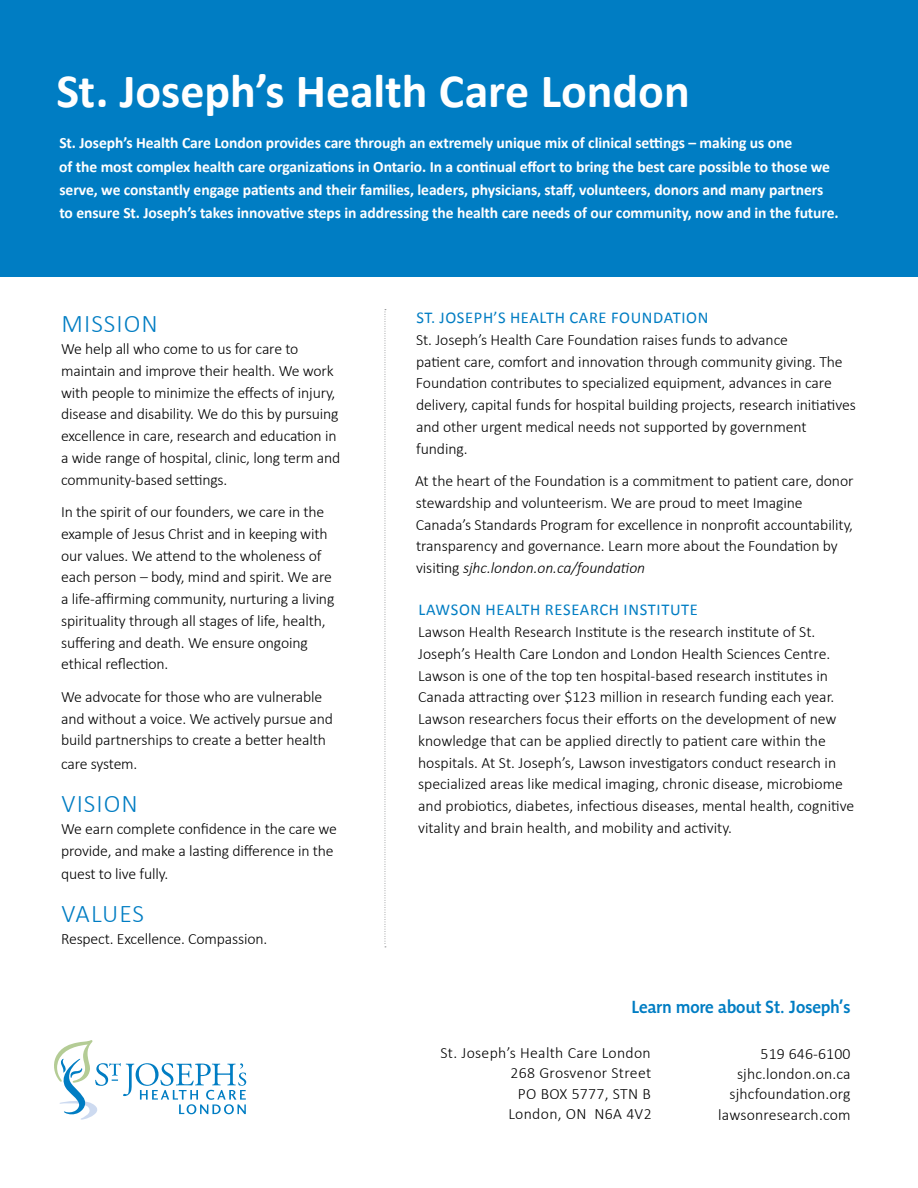
<style>
.page{position:relative;width:918px;height:1188px;background:#fff}
.page>*{position:absolute;margin:0;border:0;box-sizing:border-box;transform-origin:0 0}
.t1{font:700 48px "Calibri";color:#fff}
.t2{font:300 25.5px "Calibri";letter-spacing:.04em;color:#007dc3}
.t3{font:500 18px "Sensibility";letter-spacing:.005em;color:#007dc3}
.t4{font:16.5px "Calibri";letter-spacing:.04em;color:#007dc3}
.t5{font:300 15.75px/21.8px "Calibri";letter-spacing:-.005em;color:#000}
.t6{font:700 15.75px/23.2px "Calibri";letter-spacing:-.005em;color:#fff}
.t7{font:300 15.75px/20.2px "Calibri";letter-spacing:.02em;color:#000;text-align:right}
.s1{font-style:italic}
</style>
<div class="page">
<div style="left:0;top:0;width:918px;height:276px;background:#007dc3"></div>
<svg style="left:385px;top:309px;width:1px;height:638px"></svg>
<svg style="left:54px;top:1040px;width:192px;height:80px"></svg>
<h2 class="t1" style="left:56px;top:58px;width:635px">St. Joseph’s Health Care London</h2>
<p class="t6" style="left:59px;top:131px;width:781px">St. Joseph’s Health Care London provides care through an extremely unique mix of clinical settings – making us one<br>of the most complex health care organizations in Ontario. In a continual effort to bring the best care possible to those we serve, we constantly engage patients and their families, leaders, physicians, staff, volunteers, donors and many partners to ensure St. Joseph’s takes innovative steps in addressing the health care needs of our community, now and in the future.</p>
<h3 class="t2" style="left:62px;top:308px;width:98px">MISSION</h3>
<p class="t5" style="left:61px;top:338px;width:281px">We help all who come to us for care to maintain and improve their health. We work with people to minimize the effects of injury, disease and disability. We do this by pursuing excellence in care, research and education in a wide range of hospital, clinic, long term and community-based settings.</p>
<p class="t5" style="left:61px;top:501px;width:275px">In the spirit of our founders, we care in the example of Jesus Christ and in keeping with our values. We attend to the wholeness of each person – body, mind and spirit. We are a life-affirming community, nurturing a living spirituality through all stages of life, health, suffering and death. We ensure ongoing ethical reflection.</p>
<p class="t5" style="left:61px;top:686px;width:273px">We advocate for those who are vulnerable and without a voice. We actively pursue and build partnerships to create a better health</p>
<p class="t5" style="left:61px;top:752px;width:78px">care system.</p>
<h3 class="t2" style="left:62px;top:788px;width:78px">VISION</h3>
<p class="t5" style="left:61px;top:818px;width:277px">We earn complete confidence in the care we provide, and make a lasting difference in the</p>
<p class="t5" style="left:61px;top:863px;width:109px">quest to live fully.</p>
<h3 class="t2" style="left:62px;top:898px;width:84px">VALUES</h3>
<p class="t5" style="left:61px;top:928px;width:208px">Respect. Excellence. Compassion.</p>
<h3 class="t4" style="left:416px;top:306px;width:294px">ST. JOSEPH’S HEALTH CARE FOUNDATION</h3>
<p class="t5" style="left:416px;top:329px;width:441px">St. Joseph’s Health Care Foundation raises funds to advance<br>patient care, comfort and innovation through community giving. The Foundation contributes to specialized equipment, advances in care delivery, capital funds for hospital building projects, research initiatives and other urgent medical needs not supported by government funding.</p>
<p class="t5" style="left:415px;top:470px;width:440px">At the heart of the Foundation is a commitment to patient care, donor stewardship and volunteerism. We are proud to meet Imagine Canada’s Standards Program for excellence in nonprofit accountability, transparency and governance. Learn more about the Foundation by visiting <span class="s1">sjhc.london.on.ca/foundation</span></p>
<h3 class="t4" style="left:418px;top:599px;width:281px">LAWSON HEALTH RESEARCH INSTITUTE</h3>
<p class="t5" style="left:418px;top:621px;width:438px">Lawson Health Research Institute is the research institute of St.<br>Joseph’s Health Care London and London Health Sciences Centre.<br>Lawson is one of the top ten hospital-based research institutes in Canada attracting over $123 million in research funding each year.<br>Lawson researchers focus their efforts on the development of new knowledge that can be applied directly to patient care within the hospitals. At St. Joseph’s, Lawson investigators conduct research in specialized areas like medical imaging, chronic disease, microbiome and probiotics, diabetes, infectious diseases, mental health, cognitive vitality and brain health, and mobility and activity.</p>
<h2 class="t3" style="left:632px;top:997px;width:220px">Learn more about St. Joseph’s</h2>
<p class="t7" style="left:440px;top:1043px;width:213px">St. Joseph’s Health Care London<br>268 Grosvenor Street<br>PO BOX 5777, STN B<br>London, ON N6A 4V2</p>
<p class="t5" style="left:718px;top:1043px;width:134px;line-height:20.2px;text-align:right">519 646-6100 sjhc.london.on.ca sjhcfoundation.org lawsonresearch.com</p>
</div>
